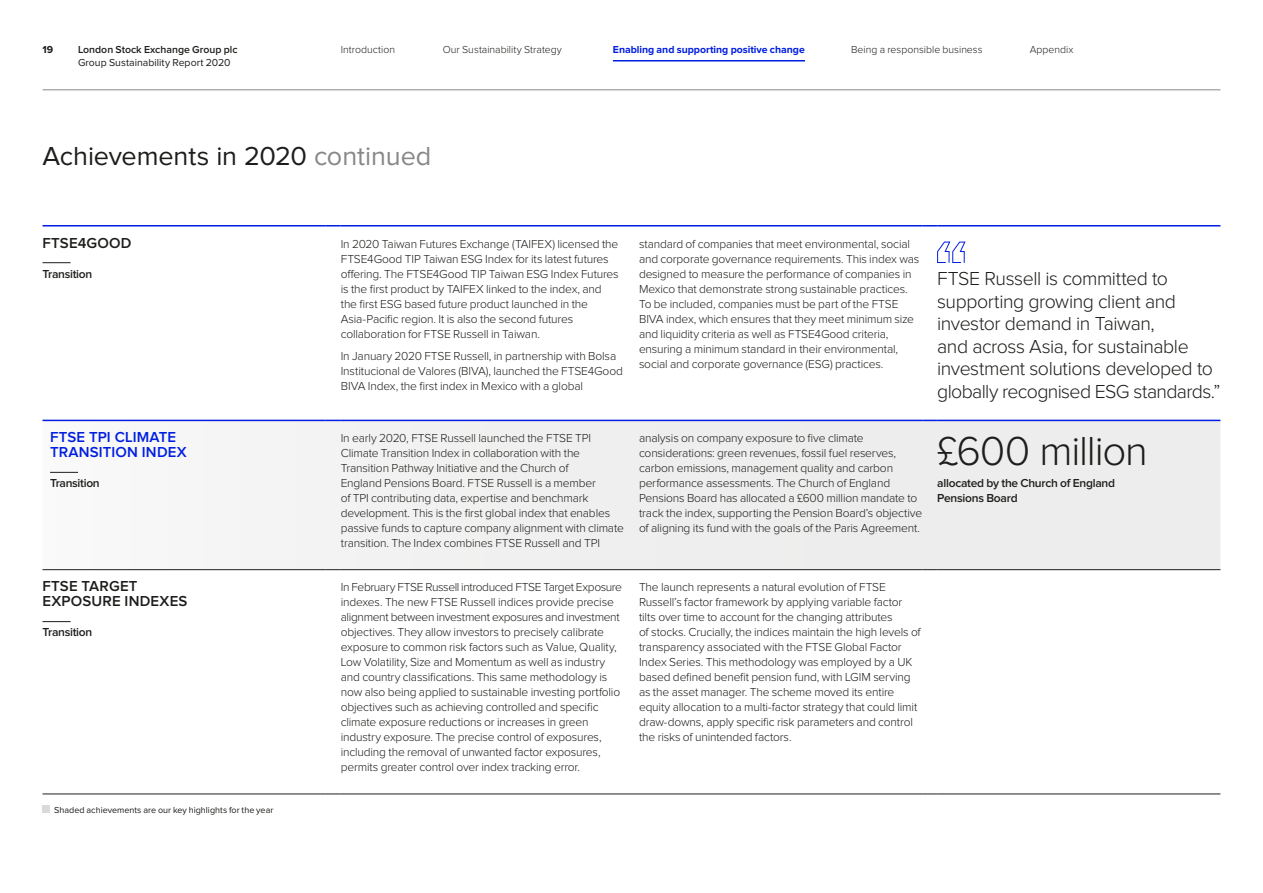
<style>
.page{position:relative;width:1263px;height:893px;background:#fff}
.page>*{position:absolute;margin:0;border:0;box-sizing:border-box;transform-origin:0 0}
.t1{font:300 42px "Proxima Nova";letter-spacing:-.03em;color:#1d1d1b}
.t2{font:27px "Proxima Nova";letter-spacing:-.005em;color:#1d1d1b}
.t3{font:300 19.5px/22.5px "Proxima Nova";letter-spacing:-.025em;color:#1d1d1b}
.t4{font:600 15px/15px "Proxima Nova";letter-spacing:.01em;color:#1d1d1b}
.t5{font:600 15px/15px "Proxima Nova";letter-spacing:.015em;color:#001ee1}
.t6{font:300 12px/15px "Proxima Nova";letter-spacing:-.015em;color:#1d1d1b}
.t7{font:600 12px/15px "Proxima Nova";letter-spacing:-.025em;color:#1d1d1b}
.t8{font:300 10.5px "Proxima Nova";color:#1d1d1b}
.t9{font:700 10.5px "Proxima Nova";letter-spacing:-.005em;color:#001ee1}
.t10{font:10.5px "Proxima Nova";color:#1d1d1b}
.t11{font:600 10.5px "Proxima Nova";color:#1d1d1b}
.t12{font:700 10.5px "Proxima Nova";color:#1d1d1b}
.t13{font:9px "Proxima Nova";color:#1d1d1b}
.s1{color:#878787}
</style>
<div class="page">
<svg style="left:43px;top:421px;width:1177px;height:148px"></svg>
<hr style="left:43px;top:225px;width:283px;height:2px;background:#001ee1">
<svg style="left:326px;top:225px;width:15px;height:2px"></svg>
<hr style="left:341px;top:225px;width:283px;height:2px;background:#001ee1">
<svg style="left:624px;top:225px;width:15px;height:2px"></svg>
<hr style="left:639px;top:225px;width:283px;height:2px;background:#001ee1">
<svg style="left:922px;top:225px;width:15px;height:2px"></svg>
<hr style="left:937px;top:225px;width:283px;height:2px;background:#001ee1">
<hr style="left:43px;top:420px;width:283px;height:1px;background:#001ee1">
<svg style="left:326px;top:420px;width:15px;height:1px"></svg>
<hr style="left:341px;top:420px;width:283px;height:1px;background:#001ee1">
<svg style="left:624px;top:420px;width:15px;height:1px"></svg>
<hr style="left:639px;top:420px;width:283px;height:1px;background:#001ee1">
<svg style="left:922px;top:420px;width:15px;height:1px"></svg>
<hr style="left:937px;top:420px;width:283px;height:1px;background:#001ee1">
<hr style="left:43px;top:569px;width:283px;height:1px;background:#1d1d1b">
<svg style="left:326px;top:569px;width:15px;height:1px"></svg>
<hr style="left:341px;top:569px;width:283px;height:1px;background:#1d1d1b">
<svg style="left:624px;top:569px;width:15px;height:1px"></svg>
<hr style="left:639px;top:569px;width:283px;height:1px;background:#1d1d1b">
<svg style="left:922px;top:569px;width:15px;height:1px"></svg>
<hr style="left:937px;top:569px;width:283px;height:1px;background:#1d1d1b">
<hr style="left:43px;top:794px;width:283px;height:1px;background:#1d1d1b">
<svg style="left:326px;top:794px;width:15px;height:1px"></svg>
<hr style="left:341px;top:794px;width:283px;height:1px;background:#1d1d1b">
<svg style="left:624px;top:794px;width:15px;height:1px"></svg>
<hr style="left:639px;top:794px;width:283px;height:1px;background:#1d1d1b">
<svg style="left:922px;top:794px;width:15px;height:1px"></svg>
<hr style="left:937px;top:794px;width:283px;height:1px;background:#1d1d1b">
<svg style="left:43px;top:262px;width:28px;height:1px"></svg>
<svg style="left:50px;top:472px;width:28px;height:1px"></svg>
<svg style="left:43px;top:621px;width:28px;height:1px"></svg>
<div style="left:43px;top:805px;width:7px;height:8px;background:#dadada"></div>
<svg style="left:937px;top:241px;width:29px;height:22px"></svg>
<hr style="left:43px;top:90px;width:1177px;height:1px;background:#878787">
<hr style="left:613px;top:60px;width:192px;height:2px;background:#001ee1">
<p class="t12" style="left:43px;top:44px;width:12px">19</p>
<p class="t11" style="left:78px;top:44px;width:161px">London Stock Exchange Group plc</p>
<p class="t10" style="left:78px;top:58px;width:154px">Group Sustainability Report 2020</p>
<p class="t8" style="left:341px;top:44px;width:56px">Introduction</p>
<p class="t8" style="left:443px;top:44px;width:121px">Our Sustainability Strategy</p>
<p class="t9" style="left:613px;top:44px;width:193px">Enabling and supporting positive change</p>
<p class="t8" style="left:851px;top:44px;width:133px">Being a responsible business</p>
<p class="t8" style="left:1030px;top:44px;width:45px">Appendix</p>
<h2 class="t2" style="left:43px;top:144px;width:390px">Achievements in 2020 <span class="s1">continued</span></h2>
<p class="t4" style="left:43px;top:236px;width:90px">FTSE4GOOD</p>
<p class="t7" style="left:43px;top:267px;width:51px">Transition</p>
<p class="t6" style="left:341px;top:237px;width:279px">In 2020 Taiwan Futures Exchange (TAIFEX) licensed the FTSE4Good TIP Taiwan ESG Index for its latest futures offering. The FTSE4Good TIP Taiwan ESG Index Futures is the first product by TAIFEX linked to the index, and the first ESG based future product launched in the Asia-Pacific region. It is also the second futures collaboration for FTSE Russell in Taiwan.</p>
<p class="t6" style="left:341px;top:349px;width:284px">In January 2020 FTSE Russell, in partnership with Bolsa<br>Institucional de Valores (BIVA), launched the FTSE4Good<br>BIVA Index, the first index in Mexico with a global</p>
<p class="t6" style="left:639px;top:237px;width:282px">standard of companies that meet environmental, social and corporate governance requirements. This index was designed to measure the performance of companies in Mexico that demonstrate strong sustainable practices.<br>To be included, companies must be part of the FTSE BIVA index, which ensures that they meet minimum size and liquidity criteria as well as FTSE4Good criteria, ensuring a minimum standard in their environmental, social and corporate governance (ESG) practices.</p>
<h3 class="t3" style="left:937px;top:268px;width:285px">FTSE Russell is committed to supporting growing client and investor demand in Taiwan,<br>and across Asia, for sustainable investment solutions developed to globally recognised ESG standards.”</h3>
<p class="t5" style="left:50px;top:430px;width:138px">FTSE TPI CLIMATE<br>TRANSITION INDEX</p>
<p class="t7" style="left:50px;top:476px;width:51px">Transition</p>
<p class="t4" style="left:43px;top:580px;width:146px">FTSE TARGET<br>EXPOSURE INDEXES</p>
<p class="t7" style="left:43px;top:625px;width:51px">Transition</p>
<p class="t13" style="left:54px;top:806px;width:221px">Shaded achievements are our key highlights for the year</p>
<p class="t6" style="left:341px;top:431px;width:285px">In early 2020, FTSE Russell launched the FTSE TPI Climate Transition Index in collaboration with the Transition Pathway Initiative and the Church of<br>England Pensions Board. FTSE Russell is a member<br>of TPI contributing data, expertise and benchmark development. This is the first global index that enables passive funds to capture company alignment with climate transition. The Index combines FTSE Russell and TPI</p>
<p class="t6" style="left:639px;top:431px;width:285px">analysis on company exposure to five climate considerations: green revenues, fossil fuel reserves, carbon emissions, management quality and carbon performance assessments. The Church of England Pensions Board has allocated a £600 million mandate to track the index, supporting the Pension Board’s objective of aligning its fund with the goals of the Paris Agreement.</p>
<h1 class="t1" style="left:937px;top:431px;width:212px">£600 million</h1>
<p class="t7" style="left:937px;top:476px;width:179px">allocated by the Church of England<br>Pensions Board</p>
<p class="t6" style="left:341px;top:580px;width:283px">In February FTSE Russell introduced FTSE Target Exposure indexes. The new FTSE Russell indices provide precise alignment between investment exposures and investment objectives. They allow investors to precisely calibrate exposure to common risk factors such as Value, Quality, Low Volatility, Size and Momentum as well as industry and country classifications. This same methodology is now also being applied to sustainable investing portfolio objectives such as achieving controlled and specific climate exposure reductions or increases in green industry exposure. The precise control of exposures, including the removal of unwanted factor exposures, permits greater control over index tracking error.</p>
<p class="t6" style="left:639px;top:580px;width:283px">The launch represents a natural evolution of FTSE Russell’s factor framework by applying variable factor tilts over time to account for the changing attributes<br>of stocks. Crucially, the indices maintain the high levels of transparency associated with the FTSE Global Factor Index Series. This methodology was employed by a UK based defined benefit pension fund, with LGIM serving as the asset manager. The scheme moved its entire equity allocation to a multi-factor strategy that could limit draw-downs, apply specific risk parameters and control the risks of unintended factors.</p>
</div>
